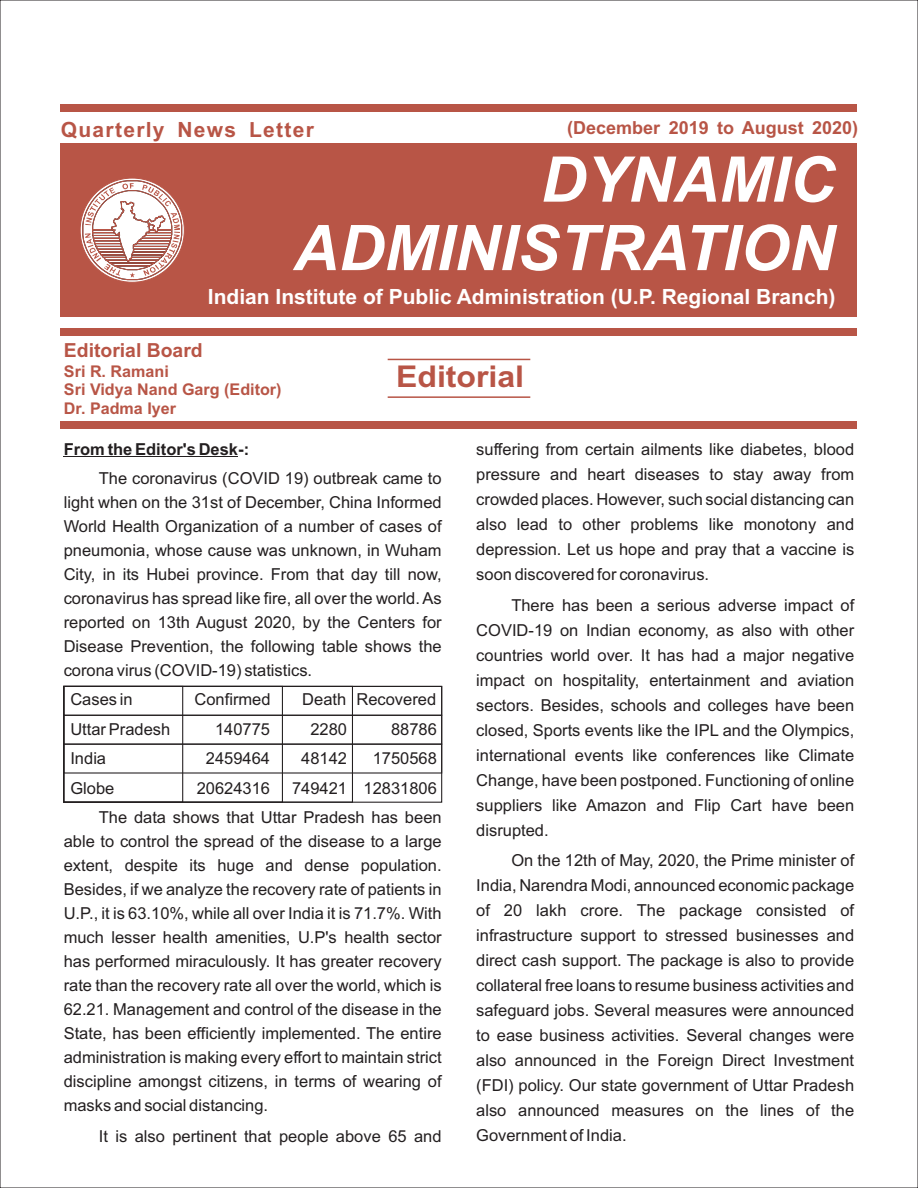
<style>
.page{position:relative;width:918px;height:1188px;background:#fff}
.page>*{position:absolute;margin:0;border:0;box-sizing:border-box;transform-origin:0 0}
.t1{font:italic 700 63px/68.4px "Arial";color:#fff;text-align:right}
.t2{font:700 30px "Arial";color:#b85546;scale:1.07 1}
.t3{font:700 21px "Arial";color:#fff}
.t4{font:700 21px "Arial";letter-spacing:.065em;color:#b85546}
.t5{font:700 19.35px "Arial";color:#b85546}
.t6{font:700 18px "Arial";color:#b85546}
.t7{font:16.5px/24.9px "Arial";color:#231f20;text-align:justify}
.t8{font:700 16.5px "Arial";color:#231f20}
.t9{font:700 16.2px/18.8px "Arial";color:#b85546}
</style>
<div class="page">
<hr style="left:64px;top:456px;width:174px;height:1px;background:#231f20">
<div style="left:61px;top:328px;width:796px;height:8px;background:#b85546"></div>
<div style="left:61px;top:421px;width:796px;height:8px;background:#b85546"></div>
<div style="left:61px;top:144px;width:796px;height:173px;background:#b85546"></div>
<div style="left:61px;top:104px;width:796px;height:8px;background:#b85546"></div>
<svg style="left:82px;top:180px;width:101px;height:101px"></svg>
<hr style="left:388px;top:359px;width:142px;height:1px;background:#b85546">
<hr style="left:388px;top:396px;width:142px;height:2px;background:#b85546">
<div style="left:63px;top:686px;width:290px;height:117px;border:1px solid #231f20"></div>
<div style="left:63px;top:686px;width:379px;height:30px;border:1px solid #231f20"></div>
<div style="left:63px;top:715px;width:379px;height:30px;border:1px solid #231f20"></div>
<div style="left:63px;top:744px;width:379px;height:30px;border:1px solid #231f20"></div>
<p class="t6" style="left:567px;top:121px;width:292px">(December 2019 to August 2020)</p>
<h1 class="t1" style="left:293px;top:151px;width:543px">DYNAMIC<br>ADMINISTRATION</h1>
<p class="t4" style="left:61px;top:122px;width:255px">Quarterly News Letter</p>
<p class="t3" style="left:208px;top:288px;width:629px">Indian Institute of Public Administration (U.P. Regional Branch)</p>
<p class="t5" style="left:64px;top:343px;width:140px">Editorial Board</p>
<p class="t9" style="left:64px;top:363px;width:219px">Sri R. Ramani<br>Sri Vidya Nand Garg (Editor)<br>Dr. Padma Iyer</p>
<h2 class="t2" style="left:396px;top:366px;width:121px">Editorial</h2>
<p class="t8" style="left:64px;top:443px;width:187px">From the Editor's Desk-:</p>
<p class="t7" style="left:64px;top:468px;width:380px;line-height:24px;text-indent:35px">The coronavirus (COVID 19) outbreak came to light when on the 31st of December, China Informed World Health Organization of a number of cases of pneumonia, whose cause was unknown, in Wuham City, in its Hubei province. From that day till now, coronavirus has spread like fire, all over the world. As reported on 13th August 2020, by the Centers for Disease Prevention, the following table shows the corona virus (COVID-19) statistics.</p>
<p class="t7" style="left:70px;top:689px;width:64px">Cases in</p>
<p class="t7" style="left:195px;top:689px;width:78px">Confirmed</p>
<p class="t7" style="left:302px;top:689px;width:135px">Death Recovered</p>
<p class="t7" style="left:70px;top:718px;width:101px">Uttar Pradesh</p>
<p class="t7" style="left:215px;top:718px;width:57px">140775</p>
<p class="t7" style="left:310px;top:718px;width:38px">2280</p>
<p class="t7" style="left:391px;top:718px;width:47px">88786</p>
<p class="t7" style="left:70px;top:748px;width:37px">India</p>
<p class="t7" style="left:206px;top:748px;width:66px">2459464</p>
<p class="t7" style="left:301px;top:748px;width:47px">48142</p>
<p class="t7" style="left:373px;top:748px;width:66px">1750568</p>
<p class="t7" style="left:70px;top:777px;width:46px">Globe</p>
<p class="t7" style="left:197px;top:777px;width:75px">20624316</p>
<p class="t7" style="left:99px;top:775px;width:344px;line-height:29.5px;text-align:right">749421 12831806<br>The data shows that Uttar Pradesh has been</p>
<p class="t7" style="left:64px;top:831px;width:380px;line-height:24px">able to control the spread of the disease to a large extent, despite its huge and dense population.<br>Besides, if we analyze the recovery rate of patients in U.P., it is 63.10%, while all over India it is 71.7%. With much lesser health amenities, U.P's health sector has performed miraculously. It has greater recovery rate than the recovery rate all over the world, which is 62.21. Management and control of the disease in the State, has been efficiently implemented. The entire administration is making every effort to maintain strict discipline amongst citizens, in terms of wearing of masks and social distancing.</p>
<p class="t7" style="left:99px;top:1125px;width:344px">It is also pertinent that people above 65 and</p>
<p class="t7" style="left:476px;top:439px;width:380px">suffering from certain ailments like diabetes, blood pressure and heart diseases to stay away from crowded places. However, such social distancing can also lead to other problems like monotony and depression. Let us hope and pray that a vaccine is soon discovered for coronavirus.</p>
<p class="t7" style="left:476px;top:594px;width:380px;text-indent:35px">There has been a serious adverse impact of COVID-19 on Indian economy, as also with other countries world over. It has had a major negative impact on hospitality, entertainment and aviation sectors. Besides, schools and colleges have been closed, Sports events like the IPL and the Olympics, international events like conferences like Climate Change, have been postponed. Functioning of online suppliers like Amazon and Flip Cart have been disrupted.</p>
<p class="t7" style="left:476px;top:850px;width:380px;text-indent:35px">On the 12th of May, 2020, the Prime minister of India, Narendra Modi, announced economic package of 20 lakh crore. The package consisted of infrastructure support to stressed businesses and direct cash support. The package is also to provide collateral free loans to resume business activities and safeguard jobs. Several measures were announced to ease business activities. Several changes were also announced in the Foreign Direct Investment (FDI) policy. Our state government of Uttar Pradesh also announced measures on the lines of the Government of India.</p>
</div>
